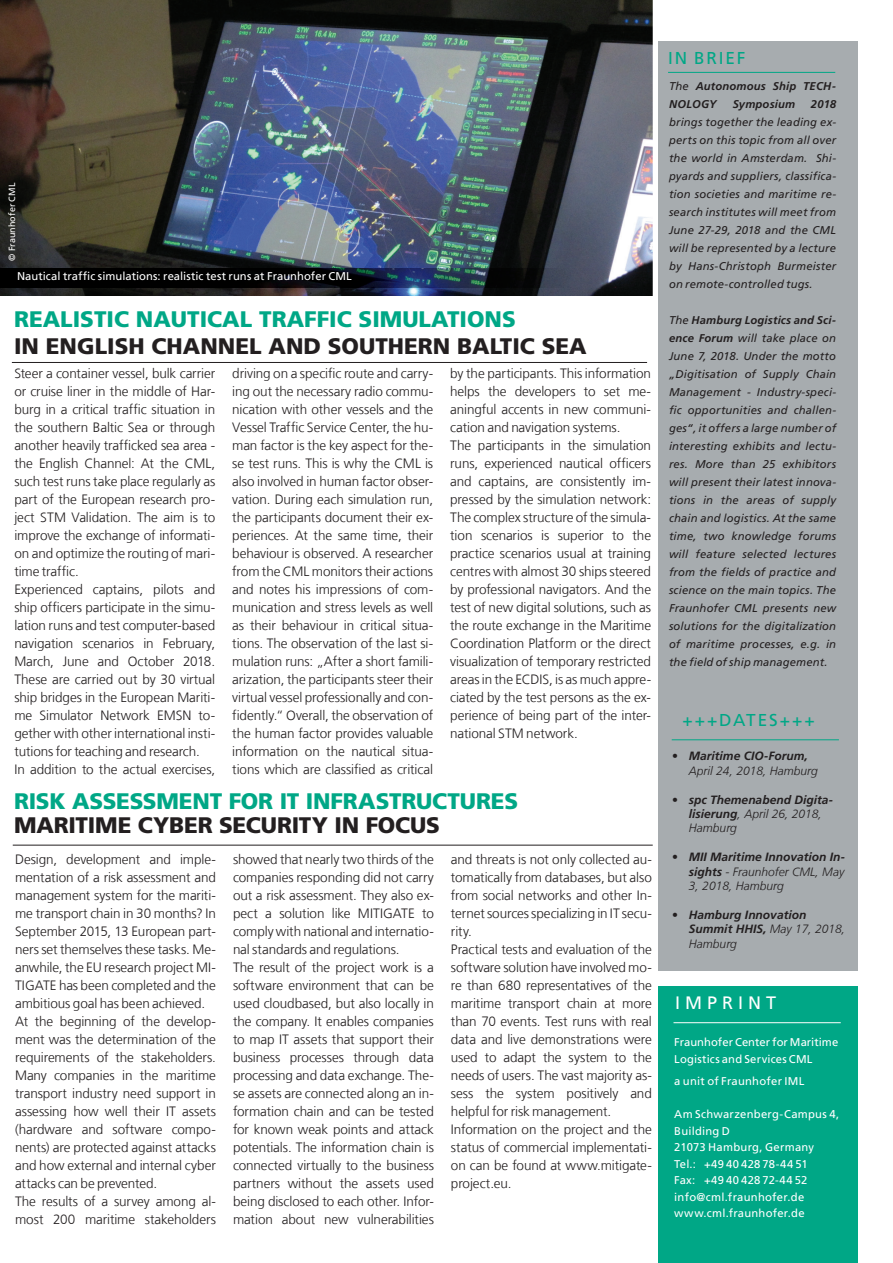
<style>
.page{position:relative;width:893px;height:1263px;background:#fff}
.page>*{position:absolute;margin:0;border:0;box-sizing:border-box;transform-origin:0 0}
.t1{font:900 22.5px "Frutiger LT Com";color:#00a786}
.t2{font:900 22.5px "Frutiger LT Com";color:#231f20}
.t3{font:18px "Frutiger LT Com";color:#fff}
.t4{font:17.25px "Frutiger LT Com";letter-spacing:.105em;color:#00a786}
.t5{font:300 13.5px/18px "Frutiger LT Com";letter-spacing:-.005em;color:#231f20}
.t6{font:italic 700 12px/14.4px "Frutiger LT Com";color:#231f20}
.t7{font:italic 300 12px/14.4px "Frutiger LT Com";color:#231f20;text-align:justify}
.t8{font:italic 11.25px/18px "Frutiger LT Com";letter-spacing:.015em;color:#231f20;text-align:justify}
.t9{font:11.25px/16.5px "Frutiger LT Com";letter-spacing:.015em;color:#fff}
.t10{font:italic 700 11.25px/18px "Frutiger LT Com";letter-spacing:.015em;color:#231f20}
.t11{font:9px "Frutiger LT Com";letter-spacing:.01em;color:#fff}
.s1{font-weight:400}
.s2{font-weight:700}
.s3{font-weight:300}
</style>
<div class="page">
<div style="left:658px;top:986px;width:199px;height:277px;background:#00a786"></div>
<div style="left:658px;top:41px;width:199px;height:930px;background:#a7acaf"></div>
<hr style="left:673px;top:1022px;width:168px;height:1px;background:#fff">
<hr style="left:12px;top:362px;width:635px;height:1px;background:#231f20">
<img style="left:0;top:0;width:653px;height:296px">
<img style="left:0;top:269px;width:574px;height:18px">
<hr style="left:13px;top:845px;width:640px;height:1px;background:#231f20">
<hr style="left:668px;top:72px;width:167px;height:1px;background:#00a786">
<hr style="left:672px;top:739px;width:167px;height:1px;background:#00a786">
<p class="t11" style="left:7px;top:261px;width:79px;rotate:-90deg">© Fraunhofer CML</p>
<p class="t9" style="left:17px;top:268px;width:336px">Nautical traffic simulations: realistic test runs at Fraunhofer CML</p>
<h1 class="t1" style="left:14px;top:306px;width:503px">REALISTIC NAUTICAL TRAFFIC SIMULATIONS</h1>
<h1 class="t2" style="left:14px;top:333px;width:574px">IN ENGLISH CHANNEL AND SOUTHERN BALTIC SEA</h1>
<p class="t5" style="left:14px;top:364px;width:202px">Steer a container vessel, bulk carrier or cruise liner in the middle of Har&shy;burg in a critical traffic situation in the southern Baltic Sea or through another heavily trafficked sea area - the English Channel: At the CML, such test runs take place regularly as part of the European research pro&shy;ject STM Validation. The aim is to improve the exchange of informati&shy;on and optimize the routing of mari&shy;time traffic.<br>Experienced captains, pilots and ship officers participate in the simu&shy;lation runs and test computer-based navigation scenarios in February, March, June and October 2018.<br>These are carried out by 30 virtual ship bridges in the European Mariti&shy;me Simulator Network EMSN to&shy;gether with other international insti&shy;tutions for teaching and research.<br>In addition to the actual exercises,</p>
<p class="t5" style="left:232px;top:364px;width:202px;text-align:justify">driving on a specific route and carry&shy;ing out the necessary radio commu&shy;nication with other vessels and the Vessel Traffic Service Center, the hu&shy;man factor is the key aspect for the&shy;se test runs. This is why the CML is also involved in human factor obser&shy;vation. During each simulation run, the participants document their ex&shy;periences. At the same time, their behaviour is observed. A researcher from the CML monitors their actions and notes his impressions of com&shy;munication and stress levels as well as their behaviour in critical situa&shy;tions. The observation of the last si&shy;mulation runs: „After a short famili&shy;arization, the participants steer their virtual vessel professionally and con&shy;fidently.“ Overall, the observation of the human factor provides valuable information on the nautical situa&shy;tions which are classified as critical</p>
<p class="t5" style="left:450px;top:364px;width:202px">by the participants. This information helps the developers to set me&shy;aningful accents in new communi&shy;cation and navigation systems.<br>The participants in the simulation runs, experienced nautical officers and captains, are consistently im&shy;pressed by the simulation network:<br>The complex structure of the simula&shy;tion scenarios is superior to the practice scenarios usual at training centres with almost 30 ships steered by professional navigators. And the test of new digital solutions, such as the route exchange in the Maritime Coordination Platform or the direct visualization of temporary restricted areas in the ECDIS, is as much appre&shy;ciated by the test persons as the ex&shy;perience of being part of the inter&shy;national STM network.</p>
<h1 class="t1" style="left:14px;top:787px;width:506px">RISK ASSESSMENT FOR IT INFRASTRUCTURES</h1>
<h1 class="t2" style="left:14px;top:811px;width:427px">MARITIME CYBER SECURITY IN FOCUS</h1>
<p class="t5" style="left:15px;top:850px;width:202px">Design, development and imple&shy;mentation of a risk assessment and management system for the mariti&shy;me transport chain in 30 months? In September 2015, 13 European part&shy;ners set themselves these tasks. Me&shy;anwhile, the EU research project MI-TIGATE has been completed and the ambitious goal has been achieved.<br>At the beginning of the develop&shy;ment was the determination of the requirements of the stakeholders.<br>Many companies in the maritime transport industry need support in assessing how well their IT assets (hardware and software compo&shy;nents) are protected against attacks and how external and internal cyber attacks can be prevented.<br>The results of a survey among al&shy;most 200 maritime stakeholders</p>
<p class="t5" style="left:233px;top:850px;width:202px">showed that nearly two thirds of the companies responding did not carry out a risk assessment. They also ex&shy;pect a solution like MITIGATE to comply with national and internatio&shy;nal standards and regulations.<br>The result of the project work is a software environment that can be used cloudbased, but also locally in the company. It enables companies to map IT assets that support their business processes through data processing and data exchange. The&shy;se assets are connected along an in&shy;formation chain and can be tested for known weak points and attack potentials. The information chain is connected virtually to the business partners without the assets used being disclosed to each other. Infor&shy;mation about new vulnerabilities</p>
<p class="t5" style="left:451px;top:850px;width:202px">and threats is not only collected au&shy;tomatically from databases, but also from social networks and other In&shy;ternet sources specializing in IT secu&shy;rity.<br>Practical tests and evaluation of the software solution have involved mo&shy;re than 680 representatives of the maritime transport chain at more than 70 events. Test runs with real data and live demonstrations were used to adapt the system to the needs of users. The vast majority as&shy;sess the system positively and helpful for risk management.<br>Information on the project and the status of commercial implementati&shy;on can be found at www.mitigate&shy;project.eu.</p>
<p class="t4" style="left:668px;top:47px;width:79px">IN BRIEF</p>
<p class="t10" style="left:669px;top:77px;width:169px"><span class="s1">The</span> Autonomous Ship TECH-<br>NOLOGY</p>
<p class="t10" style="left:733px;top:95px;width:64px">Symposium</p>
<p class="t10" style="left:811px;top:95px;width:27px">2018</p>
<p class="t8" style="left:669px;top:113px;width:169px">brings together the leading ex&shy;perts on this topic from all over the world in Amsterdam. Shi&shy;pyards and suppliers, classifica&shy;tion societies and maritime re&shy;search institutes will meet from June 27-29, 2018 and the CML will be represented by a lecture by Hans-Christoph Burmeister on remote-controlled tugs.</p>
<p class="t8" style="left:669px;top:311px;width:169px">The <span class="s2">Hamburg Logistics and Sci&shy;ence Forum</span> will take place on June 7, 2018. Under the motto „Digitisation of Supply Chain Management - Industry-speci&shy;fic opportunities and challen&shy;ges“, it offers a large number of interesting exhibits and lectu&shy;res. More than 25 exhibitors will present their latest innova&shy;tions in the areas of supply chain and logistics. At the same time, two knowledge forums will feature selected lectures from the fields of practice and science on the main topics. The Fraunhofer CML presents new solutions for the digitalization of maritime processes, e.g. in the field of ship management.</p>
<p class="t4" style="left:682px;top:709px;width:134px">+++DATES+++</p>
<p class="t6" style="left:672px;top:749px;width:137px">• Maritime CIO-Forum,</p>
<p class="t7" style="left:689px;top:763px;width:130px">April 24, 2018, Hamburg</p>
<p class="t6" style="left:689px;top:792px;width:146px;text-indent:-17px">• spc Themenabend Digita&shy;lisierung<span class="s3">, April 26, 2018,<br>Hamburg</span></p>
<p class="t7" style="left:689px;top:850px;width:158px;text-indent:-17px"><span class="s2">• MII Maritime Innovation In&shy;sights</span> - Fraunhofer CML, May 3, 2018, Hamburg</p>
<p class="t6" style="left:689px;top:907px;width:158px;text-indent:-17px">• Hamburg Innovation<br>Summit HHIS, <span class="s3">May 17, 2018,<br>Hamburg</span></p>
<h2 class="t3" style="left:675px;top:992px;width:103px">I M P R I N T</h2>
<p class="t9" style="left:674px;top:1034px;width:166px">Fraunhofer Center for Maritime<br>Logistics and Services CML</p>
<p class="t9" style="left:674px;top:1073px;width:132px">a unit of Fraunhofer IML</p>
<p class="t9" style="left:674px;top:1106px;width:166px">Am Schwarzenberg-Campus 4,<br>Building D<br>21073 Hamburg, Germany<br>Tel.: +49 40 428 78-44 51<br>Fax: +49 40 428 72-44 52 info@cml.fraunhofer.de www.cml.fraunhofer.de</p>
</div>
